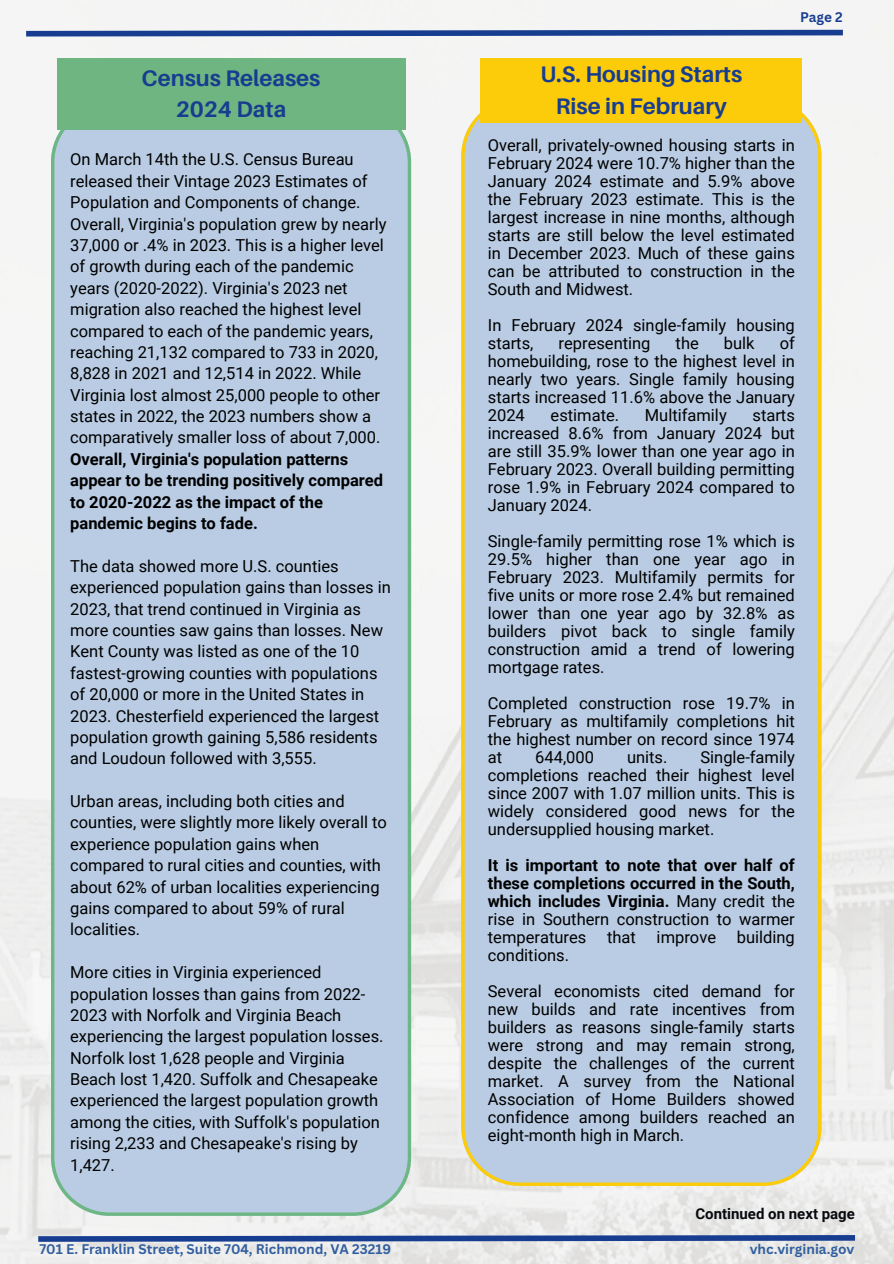
<style>
.page{position:relative;width:894px;height:1264px;background:#fff}
.page>*{position:absolute;margin:0;border:0;box-sizing:border-box;transform-origin:0 0}
.t1{font:700 22.5px/31.5px "Aileron";color:#173d90;text-align:center}
.t2{font:16.5px/18px "Roboto";color:#000;text-align:justify}
.t3{font:700 16.5px/18px "Roboto";color:#000}
.t4{font:700 15px "Roboto";color:#070a0e}
.t5{font:700 13.5px "Canva Sans";color:#305e9f}
.t6{font:700 13.5px "Canva Sans";color:#173d90}
.s1{font-weight:400}
</style>
<div class="page">
<img style="left:0;top:0;width:893px;height:1263px">
<div style="left:51px;top:104px;width:360px;height:1111px;background:#b9cce3"></div>
<svg style="left:20px;top:27px;width:828px;height:12px"></svg>
<svg style="left:33px;top:1232px;width:827px;height:12px;background:#889abf"></svg>
<div style="left:57px;top:58px;width:348px;height:71px;background:#6fb581"></div>
<div style="left:461px;top:98px;width:360px;height:1087px;background:#b9cce3"></div>
<div style="left:480px;top:58px;width:321px;height:64px;background:#fccc0b"></div>
<h1 class="t1" style="left:141px;top:62px;width:180px">Census Releases<br>2024 Data</h1>
<p class="t2" style="left:70px;top:149px;width:318px;line-height:21.3px;text-align:left">On March 14th the U.S. Census Bureau released their Vintage 2023 Estimates of Population and Components of change.<br>Overall, Virginia's population grew by nearly 37,000 or .4% in 2023. This is a higher level of growth during each of the pandemic years (2020-2022). Virginia's 2023 net migration also reached the highest level compared to each of the pandemic years, reaching 21,132 compared to 733 in 2020, 8,828 in 2021 and 12,514 in 2022. While Virginia lost almost 25,000 people to other states in 2022, the 2023 numbers show a comparatively smaller loss of about 7,000.</p>
<p class="t3" style="left:70px;top:448px;width:314px;line-height:21.3px">Overall, Virginia's population patterns appear to be trending positively compared to 2020-2022 as the impact of the pandemic begins to fade.</p>
<p class="t2" style="left:70px;top:555px;width:322px;line-height:21.3px;text-align:left">The data showed more U.S. counties experienced population gains than losses in 2023, that trend continued in Virginia as more counties saw gains than losses. New Kent County was listed as one of the 10 fastest-growing counties with populations of 20,000 or more in the United States in 2023. Chesterfield experienced the largest population growth gaining 5,586 residents and Loudoun followed with 3,555.</p>
<p class="t2" style="left:70px;top:790px;width:318px;line-height:21.3px;text-align:left">Urban areas, including both cities and counties, were slightly more likely overall to experience population gains when compared to rural cities and counties, with about 62% of urban localities experiencing gains compared to about 59% of rural localities.</p>
<p class="t2" style="left:70px;top:961px;width:315px;line-height:21.3px;text-align:left">More cities in Virginia experienced population losses than gains from 2022- 2023 with Norfolk and Virginia Beach experiencing the largest population losses.<br>Norfolk lost 1,628 people and Virginia Beach lost 1,420. Suffolk and Chesapeake experienced the largest population growth among the cities, with Suffolk's population rising 2,233 and Chesapeake's rising by 1,427.</p>
<h1 class="t1" style="left:540px;top:58px;width:203px">U.S. Housing Starts<br>Rise in February</h1>
<p class="t6" style="left:799px;top:8px;width:44px">Page 2</p>
<p class="t2" style="left:487px;top:136px;width:308px">Overall, privately-owned housing starts in February 2024 were 10.7% higher than the January 2024 estimate and 5.9% above the February 2023 estimate. This is the largest increase in nine months, although starts are still below the level estimated in December 2023. Much of these gains can be attributed to construction in the South and Midwest.</p>
<p class="t2" style="left:487px;top:316px;width:308px">In February 2024 single-family housing starts,</p>
<p class="t2" style="left:487px;top:334px;width:308px;text-indent:292px">of homebuilding, rose to the highest level in nearly two years. Single family housing starts increased 11.6% above the January 2024</p>
<p class="t2" style="left:558px;top:334px;width:93px">representing</p>
<p class="t2" style="left:675px;top:334px;width:25px">the</p>
<p class="t2" style="left:723px;top:334px;width:32px">bulk</p>
<p class="t2" style="left:550px;top:406px;width:70px">estimate.</p>
<p class="t2" style="left:644px;top:406px;width:83px">Multifamily</p>
<p class="t2" style="left:487px;top:406px;width:308px;text-indent:264px">starts increased 8.6% from January 2024 but are still 35.9% lower than one year ago in February 2023. Overall building permitting rose 1.9% in February 2024 compared to January 2024.</p>
<p class="t2" style="left:487px;top:532px;width:308px">Single-family permitting rose 1% which is 29.5% higher than one year ago in February 2023. Multifamily permits for five units or more rose 2.4% but remained lower than one year ago by 32.8% as builders pivot back to single family construction amid a trend of lowering mortgage rates.</p>
<p class="t2" style="left:487px;top:694px;width:308px">Completed construction rose 19.7% in February as multifamily completions hit the highest number on record since 1974 at</p>
<p class="t2" style="left:487px;top:748px;width:308px;text-indent:212px">Single-family completions reached their highest level since 2007 with 1.07 million units. This is widely considered good news for the undersupplied housing market.</p>
<p class="t3" style="left:487px;top:856px;width:308px;text-align:justify">It is important to note that over half of these completions occurred in the South, which includes Virginia. <span class="s1">Many credit the rise in Southern construction to warmer temperatures</span></p>
<p class="t2" style="left:535px;top:748px;width:60px">644,000</p>
<p class="t2" style="left:626px;top:748px;width:42px">units.</p>
<p class="t2" style="left:607px;top:928px;width:30px">that</p>
<p class="t2" style="left:656px;top:928px;width:61px">improve</p>
<p class="t2" style="left:736px;top:928px;width:59px">building</p>
<p class="t2" style="left:487px;top:937px;width:308px;line-height:36px">conditions.<br>Several economists cited demand for</p>
<p class="t2" style="left:487px;top:1000px;width:308px">new builds and rate incentives from builders as reasons single-family starts were strong and may remain strong, despite the challenges of the current market. A survey from the National Association of Home Builders showed confidence among builders reached an eight-month high in March.</p>
<p class="t4" style="left:695px;top:1205px;width:161px">Continued on next page</p>
<p class="t5" style="left:39px;top:1239px;width:353px">701 E. Franklin Street, Suite 704, Richmond, VA 23219</p>
<p class="t5" style="left:749px;top:1239px;width:106px">vhc.virginia.gov</p>
</div>
